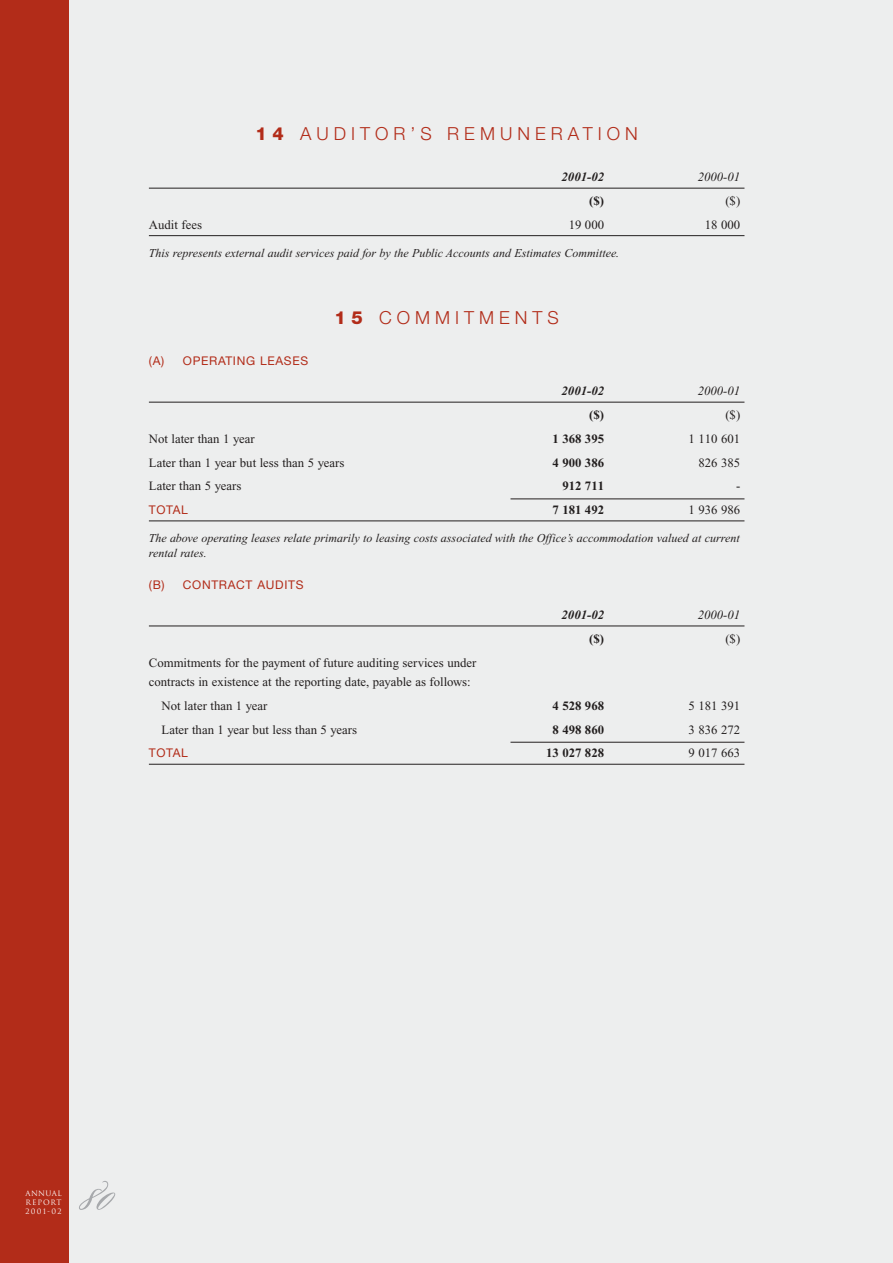
<style>
.page{position:relative;width:893px;height:1263px;background:#fff}
.page>*{position:absolute;margin:0;border:0;box-sizing:border-box;transform-origin:0 0}
.t1{font:57px "Sloop Script One";color:#a7a9ac}
.t2{font:300 18px "Helvetica Neue";letter-spacing:.28em;color:#b22c19}
.t3{font:12.75px/19.5px "Times";color:#231f1f}
.t4{font:700 12.75px "Times";color:#231f1f}
.t5{font:italic 700 12.75px "Times";color:#231f1f}
.t6{font:italic 12.75px "Times";color:#231f1f}
.t7{font:italic 12px/14.4px "Times";color:#231f1f}
.t8{font:12px "Helvetica Neue";letter-spacing:.055em;color:#b22c19}
.t9{font:7.35px/8.7px "Trajan";letter-spacing:.12em;color:#fff;text-align:justify}
.s1{font-weight:800}
</style>
<div class="page">
<div style="left:0;top:0;width:892px;height:1263px;background:#edeeee"></div>
<div style="left:0;top:0;width:68px;height:1263px;background:#b22c19"></div>
<hr style="left:149px;top:188px;width:595px;height:1px;background:#231f1f">
<hr style="left:149px;top:235px;width:595px;height:1px;background:#231f1f">
<hr style="left:149px;top:402px;width:595px;height:1px;background:#231f1f">
<hr style="left:510px;top:499px;width:234px;height:1px;background:#231f1f">
<hr style="left:149px;top:521px;width:595px;height:1px;background:#231f1f">
<hr style="left:149px;top:626px;width:595px;height:1px;background:#231f1f">
<hr style="left:510px;top:742px;width:234px;height:1px;background:#231f1f">
<hr style="left:149px;top:764px;width:595px;height:1px;background:#231f1f">
<h2 class="t2" style="left:255px;top:128px;width:384px"><span class="s1">14</span> AUDITOR’S REMUNERATION</h2>
<p class="t5" style="left:561px;top:173px;width:44px">2001-02</p>
<p class="t6" style="left:697px;top:173px;width:44px">2000-01</p>
<p class="t4" style="left:589px;top:197px;width:16px">($)</p>
<p class="t3" style="left:725px;top:192px;width:16px">($)</p>
<p class="t3" style="left:149px;top:216px;width:55px">Audit fees</p>
<p class="t3" style="left:568px;top:216px;width:37px">19 000</p>
<p class="t3" style="left:704px;top:216px;width:37px">18 000</p>
<p class="t7" style="left:149px;top:247px;width:472px">This represents external audit services paid for by the Public Accounts and Estimates Committee.</p>
<p class="t8" style="left:149px;top:356px;width:161px">(A) OPERATING LEASES</p>
<h2 class="t2" style="left:334px;top:311px;width:226px"><span class="s1">15</span> COMMITMENTS</h2>
<p class="t5" style="left:561px;top:387px;width:44px">2001-02</p>
<p class="t6" style="left:697px;top:387px;width:44px">2000-01</p>
<p class="t4" style="left:589px;top:411px;width:16px">($)</p>
<p class="t3" style="left:725px;top:406px;width:16px">($)</p>
<p class="t3" style="left:149px;top:430px;width:107px">Not later than 1 year</p>
<p class="t4" style="left:552px;top:434px;width:53px">1 368 395</p>
<p class="t3" style="left:688px;top:430px;width:53px">1 110 601</p>
<p class="t3" style="left:149px;top:454px;width:197px">Later than 1 year but less than 5 years</p>
<p class="t4" style="left:552px;top:458px;width:53px">4 900 386</p>
<p class="t3" style="left:698px;top:454px;width:43px">826 385</p>
<p class="t3" style="left:149px;top:478px;width:94px">Later than 5 years</p>
<p class="t4" style="left:562px;top:482px;width:43px">912 711</p>
<p class="t3" style="left:736px;top:478px;width:6px">-</p>
<p class="t8" style="left:149px;top:506px;width:40px">TOTAL</p>
<p class="t4" style="left:552px;top:506px;width:53px">7 181 492</p>
<p class="t3" style="left:688px;top:501px;width:53px">1 936 986</p>
<p class="t7" style="left:149px;top:532px;width:592px">The above operating leases relate primarily to leasing costs associated with the Office’s accommodation valued at current rental rates.</p>
<p class="t8" style="left:149px;top:580px;width:156px">(B) CONTRACT AUDITS</p>
<p class="t5" style="left:561px;top:611px;width:44px">2001-02</p>
<p class="t6" style="left:697px;top:610px;width:44px">2000-01</p>
<p class="t4" style="left:589px;top:634px;width:16px">($)</p>
<p class="t3" style="left:725px;top:630px;width:16px">($)</p>
<p class="t3" style="left:149px;top:654px;width:329px">Commitments for the payment of future auditing services under contracts in existence at the reporting date, payable as follows:</p>
<p class="t3" style="left:162px;top:697px;width:107px">Not later than 1 year</p>
<p class="t4" style="left:552px;top:701px;width:53px">4 528 968</p>
<p class="t3" style="left:688px;top:697px;width:53px">5 181 391</p>
<p class="t3" style="left:162px;top:721px;width:197px">Later than 1 year but less than 5 years</p>
<p class="t4" style="left:552px;top:725px;width:53px">8 498 860</p>
<p class="t3" style="left:688px;top:721px;width:53px">3 836 272</p>
<p class="t8" style="left:149px;top:749px;width:40px">TOTAL</p>
<p class="t4" style="left:546px;top:749px;width:60px">13 027 828</p>
<p class="t3" style="left:688px;top:745px;width:53px">9 017 663</p>
<p class="t9" style="left:26px;top:1190px;width:38px">ANNUAL REPORT 2001-02</p>
<h1 class="t1" style="left:82px;top:1156px;width:33px">80</h1>
</div>
